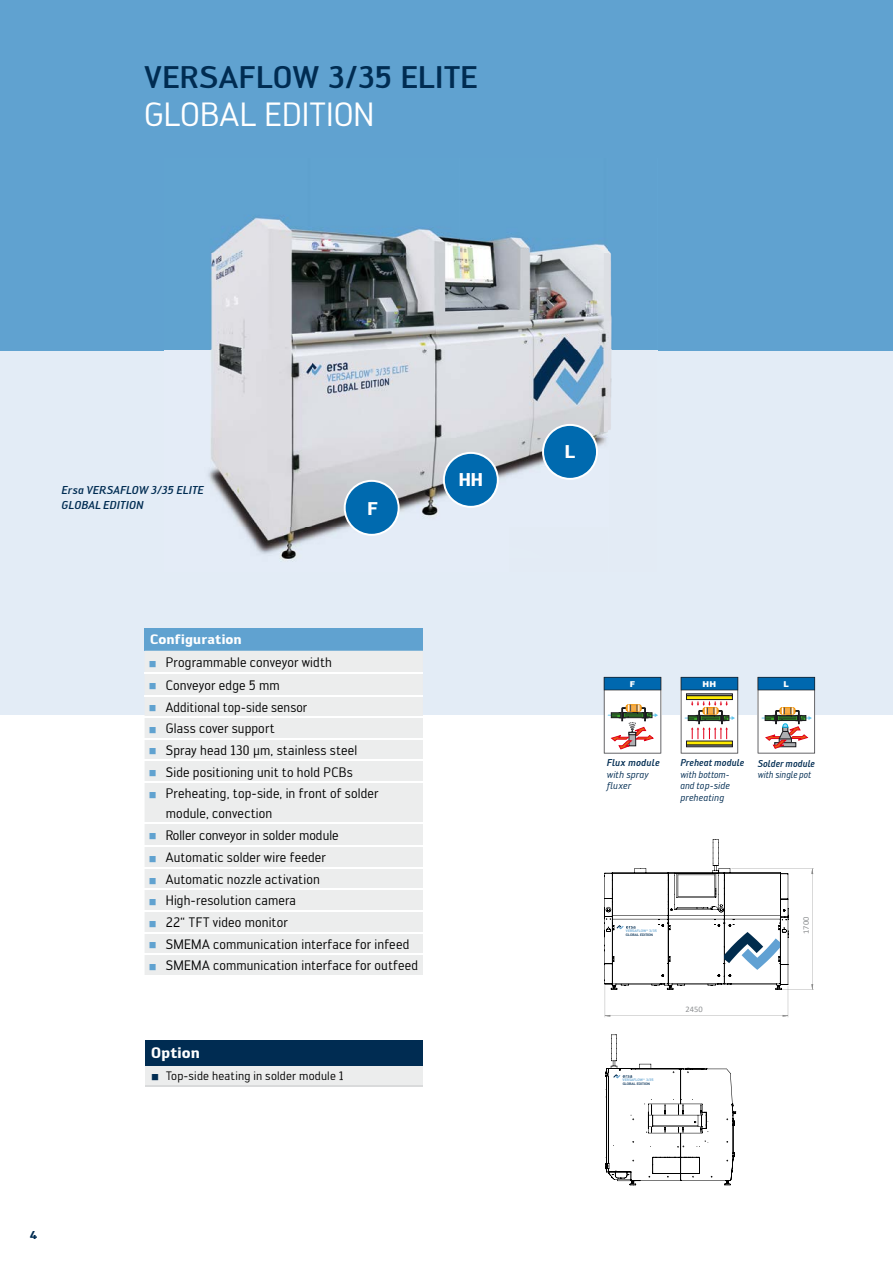
<style>
.page{position:relative;width:893px;height:1263px;background:#fff}
.page>*{position:absolute;margin:0;border:0;box-sizing:border-box;transform-origin:0 0}
.t1{font:33px "Engel";letter-spacing:.005em;color:#fff}
.t2{font:500 30.75px "Engel";letter-spacing:.01em;color:#002c52}
.t3{font:700 18.15px "Engel";color:#fff}
.t4{font:700 15px "Engel";letter-spacing:.01em;color:#fff}
.t5{font:13.5px/21.8px "Engel";letter-spacing:.01em;color:#000}
.t6{font:700 13.5px "Engel";letter-spacing:.01em;color:#fff}
.t7{font:12px "Engel";letter-spacing:.015em;color:#000}
.t8{font:italic 500 11.25px/14.9px "Engel";letter-spacing:.01em;color:#002c52}
.t9{font:700 11.25px "Engel";color:#002c52}
.t10{font:italic 9.75px/11.7px "Engel";letter-spacing:.01em;color:#002c52;text-align:justify;scale:.95 1}
.t11{font:italic 9.75px/11.7px "Engel";letter-spacing:.01em;color:#002c52}
.t12{font:italic 500 9.75px "Engel";letter-spacing:.01em;color:#002c52;scale:.96 1}
.t13{font:italic 9.75px "Engel";letter-spacing:.01em;color:#002c52;scale:.93 1}
.t14{font:italic 500 9.75px "Engel";letter-spacing:.01em;color:#002c52;scale:.94 1}
.t15{font:italic 500 9.75px "Engel";letter-spacing:.01em;color:#002c52}
.t16{font:8.4px "Calibri";color:#8f9193}
.t17{font:900 8.1px "Arial";color:#fff}
.t18{font:900 8.1px "Arial";color:#fff}
.t19{font:500 3.45px/4.2px "Engel";letter-spacing:-.005em;color:#60a2d0;scale:1.06 1}
.s1{color:#002c52}
</style>
<div class="page">
<div style="left:0;top:0;width:893px;height:350px;background:#60a2d0"></div>
<hr style="left:0;top:349px;width:893px;height:2px;background:#60a2d0">
<div style="left:0;top:351px;width:893px;height:363px;background:#e3ecf6"></div>
<img style="left:164px;top:217px;width:493px;height:344px">
<svg style="left:344px;top:480px;width:56px;height:56px;background:#4890c0"></svg>
<svg style="left:542px;top:424px;width:56px;height:56px;background:#4992c2"></svg>
<svg style="left:443px;top:452px;width:56px;height:56px;background:#4991c1"></svg>
<svg style="left:681px;top:677px;width:57px;height:76px"></svg>
<svg style="left:604px;top:677px;width:57px;height:76px"></svg>
<svg style="left:604px;top:839px;width:210px;height:347px"></svg>
<svg style="left:758px;top:677px;width:57px;height:76px"></svg>
<div style="left:145px;top:1040px;width:278px;height:26px;background:#002c52"></div>
<div style="left:145px;top:1066px;width:278px;height:20px;background:#eceded"></div>
<hr style="left:145px;top:1086px;width:278px;height:1px;background:#d9dadb">
<div style="left:145px;top:628px;width:278px;height:23px;background:#60a2d0"></div>
<div style="left:145px;top:696px;width:278px;height:279px;background:#eceded"></div>
<hr style="left:145px;top:672px;width:278px;height:2px;background:#fff">
<hr style="left:145px;top:695px;width:278px;height:1px;background:#fff">
<hr style="left:145px;top:716px;width:278px;height:2px;background:#fff">
<hr style="left:145px;top:738px;width:278px;height:1px;background:#fff">
<hr style="left:145px;top:759px;width:278px;height:2px;background:#fff">
<hr style="left:145px;top:782px;width:278px;height:1px;background:#fff">
<hr style="left:145px;top:845px;width:278px;height:1px;background:#fff">
<hr style="left:145px;top:867px;width:278px;height:2px;background:#fff">
<hr style="left:145px;top:889px;width:278px;height:1px;background:#fff">
<hr style="left:145px;top:910px;width:278px;height:2px;background:#fff">
<hr style="left:145px;top:932px;width:278px;height:1px;background:#fff">
<hr style="left:145px;top:953px;width:278px;height:2px;background:#fff">
<hr style="left:145px;top:822px;width:278px;height:2px;background:#fff">
<svg style="left:150px;top:705px;width:6px;height:6px"></svg>
<svg style="left:150px;top:727px;width:6px;height:6px"></svg>
<svg style="left:150px;top:748px;width:6px;height:6px"></svg>
<svg style="left:150px;top:770px;width:6px;height:6px"></svg>
<svg style="left:150px;top:792px;width:6px;height:6px"></svg>
<svg style="left:150px;top:833px;width:6px;height:6px"></svg>
<svg style="left:150px;top:856px;width:6px;height:6px"></svg>
<svg style="left:150px;top:878px;width:6px;height:6px"></svg>
<svg style="left:150px;top:899px;width:6px;height:6px"></svg>
<svg style="left:150px;top:921px;width:6px;height:6px"></svg>
<svg style="left:150px;top:942px;width:6px;height:6px"></svg>
<svg style="left:150px;top:964px;width:6px;height:6px"></svg>
<h2 class="t2" style="left:144px;top:59px;width:335px">VERSAFLOW 3/35 ELITE</h2>
<h1 class="t1" style="left:144px;top:95px;width:232px">GLOBAL EDITION</h1>
<p class="t8" style="left:62px;top:483px;width:144px">Ersa VERSAFLOW 3/35 ELITE<br>GLOBAL EDITION</p>
<h3 class="t3" style="left:367px;top:498px;width:12px">F</h3>
<h3 class="t3" style="left:459px;top:469px;width:26px">HH</h3>
<p class="t6" style="left:150px;top:631px;width:93px">Configuration</p>
<p class="t5" style="left:166px;top:651px;width:214px">Programmable conveyor width<br>Conveyor edge 5 mm<br>Additional top-side sensor<br>Glass cover support<br>Spray head 130 µm, stainless steel<br>Side positioning unit to hold PCBs<br>Preheating, top-side, in front of solder</p>
<p class="t5" style="left:166px;top:802px;width:254px">module, convection<br>Roller conveyor in solder module<br>Automatic solder wire feeder<br>Automatic nozzle activation<br>High-resolution camera<br>22“ TFT video monitor<br>SMEMA communication interface for infeed<br>SMEMA communication interface for outfeed</p>
<p class="t4" style="left:151px;top:1044px;width:50px">Option</p>
<p class="t7" style="left:166px;top:1069px;width:179px">Top-side heating in solder module 1</p>
<p class="t9" style="left:30px;top:1228px;width:9px">4</p>
<h3 class="t3" style="left:565px;top:441px;width:12px">L</h3>
<p class="t17" style="left:630px;top:679px;width:7px">F</p>
<p class="t17" style="left:703px;top:679px;width:15px">HH</p>
<p class="t18" style="left:784px;top:678px;width:7px">L</p>
<p class="t15" style="left:607px;top:757px;width:55px">Flux module</p>
<p class="t11" style="left:607px;top:769px;width:43px">with spray fluxer</p>
<p class="t12" style="left:680px;top:757px;width:68px">Preheat module</p>
<p class="t10" style="left:680px;top:769px;width:54px">with bottom&shy;and top-side preheating</p>
<p class="t14" style="left:758px;top:757px;width:62px">Solder module</p>
<p class="t13" style="left:758px;top:769px;width:59px">with single pot</p>
<p class="t19" style="left:626px;top:929px;width:31px">VERSAFLOW<sup>®</sup> 3/35<br><span class="s1">GLOBAL EDITION</span></p>
<p class="t19" style="left:623px;top:1078px;width:31px">VERSAFLOW<sup>®</sup> 3/35<br><span class="s1">GLOBAL EDITION</span></p>
<p class="t16" style="left:685px;top:1003px;width:19px">2450</p>
<p class="t16" style="left:800px;top:934px;width:19px;rotate:-90deg">1700</p>
</div>
